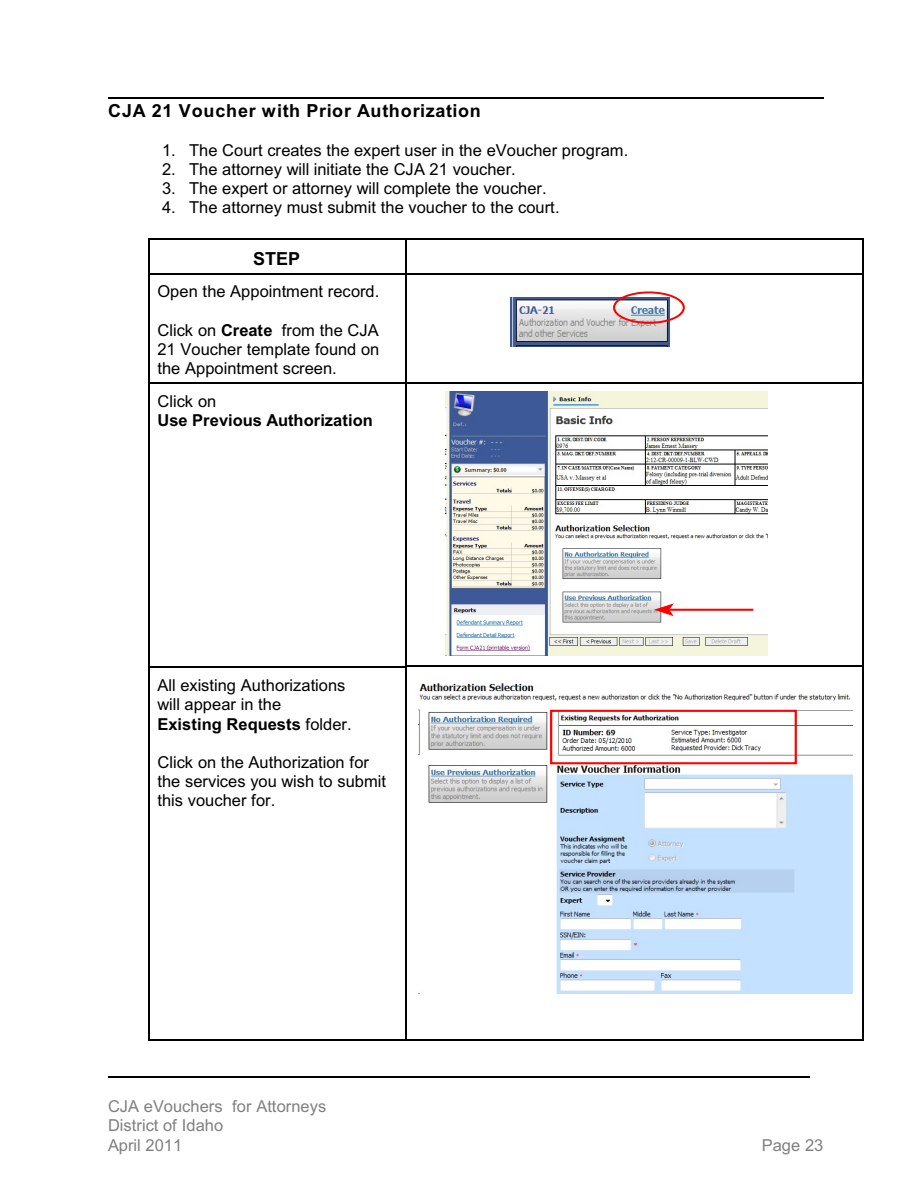
<style>
.page{position:relative;width:918px;height:1188px;background:#fff}
.page>*{position:absolute;margin:0;border:0;box-sizing:border-box;transform-origin:0 0}
.t1{font:700 18px "Arial";letter-spacing:.045em;color:#000}
.t2{font:16.5px/19.2px "Arial";color:#000}
.t3{font:16.5px/19px "Arial";color:#808080}
.t4{font:700 16.5px "Arial";color:#000}
.s1{font-weight:700}
</style>
<div class="page">
<hr style="left:148px;top:238px;width:2px;height:35px;background:#000">
<hr style="left:148px;top:238px;width:257px;height:2px;background:#000">
<hr style="left:405px;top:238px;width:1px;height:35px;background:#000">
<hr style="left:863px;top:238px;width:1px;height:35px;background:#000">
<hr style="left:405px;top:238px;width:459px;height:2px;background:#000">
<hr style="left:148px;top:273px;width:2px;height:109px;background:#000">
<hr style="left:148px;top:273px;width:257px;height:1px;background:#000">
<hr style="left:405px;top:273px;width:1px;height:109px;background:#000">
<hr style="left:863px;top:273px;width:1px;height:109px;background:#000">
<hr style="left:405px;top:273px;width:459px;height:1px;background:#000">
<hr style="left:148px;top:382px;width:2px;height:285px;background:#000">
<hr style="left:148px;top:382px;width:257px;height:2px;background:#000">
<hr style="left:405px;top:382px;width:1px;height:285px;background:#000">
<hr style="left:863px;top:382px;width:1px;height:285px;background:#000">
<hr style="left:405px;top:382px;width:459px;height:2px;background:#000">
<hr style="left:405px;top:665px;width:459px;height:2px;background:#000">
<hr style="left:148px;top:667px;width:2px;height:374px;background:#000">
<hr style="left:148px;top:667px;width:257px;height:1px;background:#000">
<hr style="left:148px;top:1040px;width:257px;height:1px;background:#000">
<hr style="left:405px;top:667px;width:1px;height:374px;background:#000">
<hr style="left:863px;top:667px;width:1px;height:374px;background:#000">
<hr style="left:405px;top:1040px;width:459px;height:1px;background:#000">
<img style="left:446px;top:391px;width:322px;height:265px">
<img style="left:510px;top:297px;width:160px;height:50px">
<hr style="left:108px;top:97px;width:715px;height:1px;background:#000">
<img style="left:418px;top:683px;width:435px;height:310px">
<div style="left:550px;top:710px;width:247px;height:54px;border:2px solid #f00"></div>
<svg style="left:612px;top:291px;width:73px;height:34px"></svg>
<svg style="left:654px;top:603px;width:20px;height:13px"></svg>
<hr style="left:669px;top:609px;width:84px;height:2px;background:#f00">
<hr style="left:108px;top:1076px;width:702px;height:2px;background:#000">
<p class="t1" style="left:108px;top:104px;width:374px">CJA 21 Voucher with Prior Authorization</p>
<p class="t2" style="left:162px;top:142px;width:468px">1. The Court creates the expert user in the eVoucher program.</p>
<p class="t2" style="left:162px;top:161px;width:355px">2. The attorney will initiate the CJA 21 voucher.</p>
<p class="t2" style="left:162px;top:181px;width:386px">3. The expert or attorney will complete the voucher.</p>
<p class="t2" style="left:162px;top:200px;width:399px">4. The attorney must submit the voucher to the court.</p>
<p class="t1" style="left:253px;top:251px;width:49px">STEP</p>
<p class="t2" style="left:158px;top:283px;width:223px">Open the Appointment record.</p>
<p class="t2" style="left:158px;top:322px;width:223px;text-align:justify">Click on <span class="s1">Create</span> from the CJA 21 Voucher template found on the Appointment screen.</p>
<p class="t2" style="left:158px;top:393px;width:60px">Click on</p>
<p class="t4" style="left:158px;top:414px;width:217px">Use Previous Authorization</p>
<p class="t2" style="left:158px;top:677px;width:196px">All existing Authorizations will appear in the<br><span class="s1">Existing Requests</span> folder.</p>
<p class="t2" style="left:158px;top:754px;width:230px">Click on the Authorization for the services you wish to submit this voucher for.</p>
<p class="t3" style="left:108px;top:1099px;width:220px">CJA eVouchers for Attorneys<br>District of Idaho<br>April 2011</p>
<p class="t3" style="left:762px;top:1137px;width:63px">Page 23</p>
</div>
